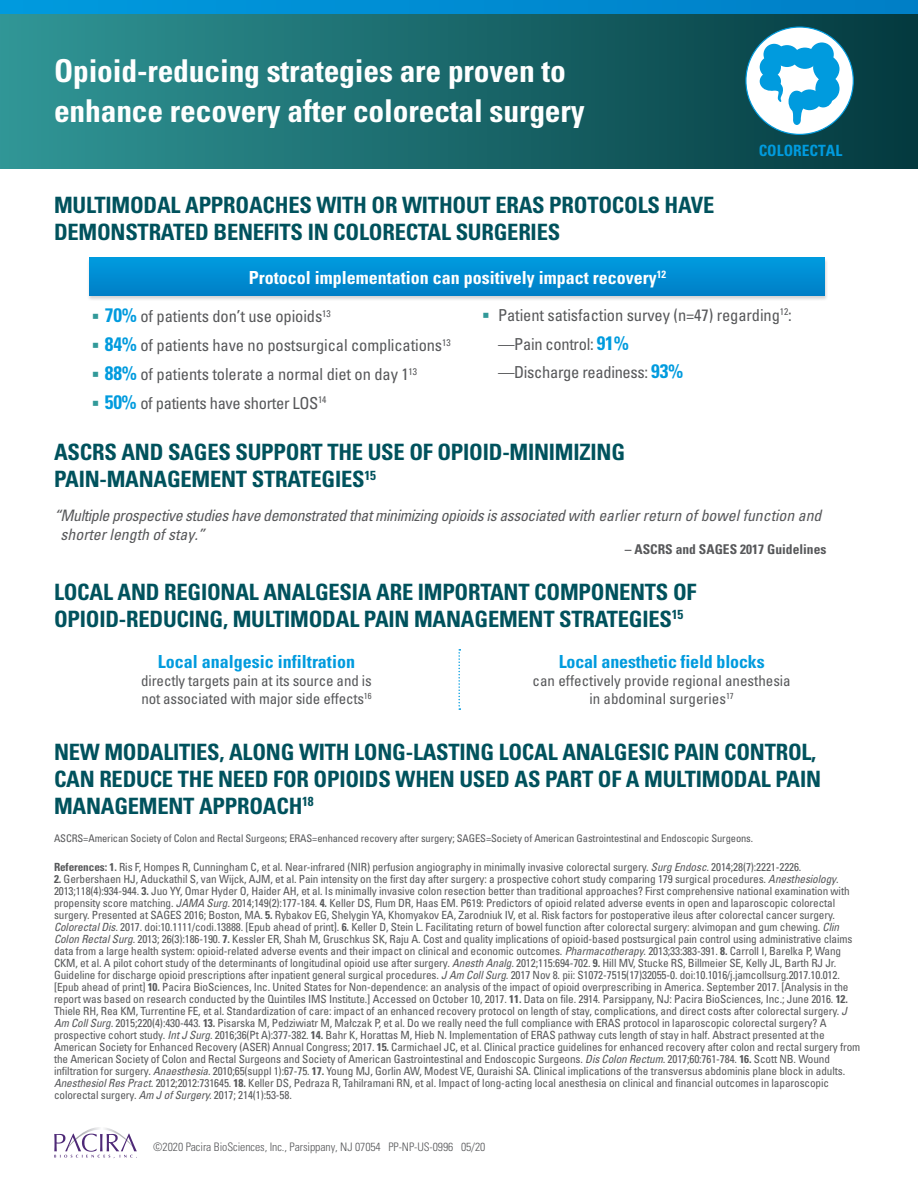
<style>
.page{position:relative;width:918px;height:1188px;background:#fff}
.page>*{position:absolute;margin:0;border:0;box-sizing:border-box;transform-origin:0 0}
.Body{font:700 condensed 31.5px/40px "Univers LT Std";letter-spacing:-.005em;color:#fff}
.t1{font:700 condensed 22.5px/27px "Univers LT Std";letter-spacing:-.01em;color:#00525d}
.t2{font:700 condensed 18px "Univers LT Std";color:#009bde}
.Body-2{font:700 condensed 18px "Univers";color:#fff}
.t3{font:condensed 16.5px "Univers LT Std";letter-spacing:-.005em;color:#57585a}
.t4{font:italic condensed 15.75px/19.5px "Univers LT Std";letter-spacing:-.025em;color:#57585a}
.Body-3{font:700 condensed 15.6px "Univers LT Std";color:#009bde}
.t5{font:condensed 15px/18px "Univers LT Std";letter-spacing:-.01em;color:#57585a}
.t6{font:700 condensed 13.5px "Univers LT Std";color:#57585a}
.Bullets{font:300 condensed 11.7px "Univers LT Std";letter-spacing:-.005em;color:#57585a}
.t7{font:condensed 11.25px/12px "Univers LT Std";letter-spacing:-.01em;color:#57585a}
.t8{font:condensed 10.5px "Univers LT Std";letter-spacing:-.01em;color:#57585a}
.s1{font-weight:700;font-size:19.5px;color:#009bde}
.s2{font-weight:700}
.s3{font-style:italic}
</style>
<div class="page">
<div style="left:0;top:14px;width:918px;height:155px;background:linear-gradient(to right,#309696,#043a40)"></div>
<svg style="left:0;top:0;width:918px;height:14px"></svg>
<svg style="left:54px;top:1127px;width:83px;height:31px"></svg>
<div style="left:746px;top:27px;width:107px;height:107px;background:#fff;border-radius:50%"></div>
<div style="left:792px;top:48px;width:25px;height:21px;background:#009bde;border-radius:50%"></div>
<div style="left:763px;top:44px;width:22px;height:21px;background:#009bde;border-radius:50%"></div>
<div style="left:760px;top:56px;width:21px;height:22px;background:#009bde;border-radius:50%"></div>
<div style="left:760px;top:72px;width:21px;height:19px;background:#009bde;border-radius:50%"></div>
<div style="left:775px;top:45px;width:24px;height:22px;background:#009bde;border-radius:50%"></div>
<div style="left:810px;top:42px;width:24px;height:24px;background:#009bde;border-radius:50%"></div>
<svg style="left:813px;top:55px;width:27px;height:28px"></svg>
<div style="left:815px;top:76px;width:25px;height:26px;background:#009bde;border-radius:50%"></div>
<div style="left:798px;top:89px;width:23px;height:21px;background:#009bde;border-radius:50%"></div>
<div style="left:814px;top:88px;width:19px;height:19px;background:#009bde;border-radius:50%"></div>
<div style="left:789px;top:91px;width:16px;height:21px;background:#009bde;border-radius:50%"></div>
<svg style="left:792px;top:109px;width:11px;height:16px"></svg>
<svg style="left:770px;top:84px;width:13px;height:18px"></svg>
<svg style="left:458px;top:649px;width:2px;height:61px"></svg>
<div style="left:87px;top:258px;width:741px;height:43px;background:#231f20;opacity:.2"></div>
<div style="left:90px;top:258px;width:735px;height:37px;background:#008dd3"></div>
<p class="Body" style="left:54px;top:51px;width:532px">Opioid-reducing strategies are proven to enhance recovery after colorectal surgery</p>
<p class="t1" style="left:54px;top:192px;width:662px">MULTIMODAL APPROACHES WITH OR WITHOUT ERAS PROTOCOLS HAVE<br>DEMONSTRATED BENEFITS IN COLORECTAL SURGERIES</p>
<p class="Body-2" style="left:249px;top:266px;width:419px">Protocol implementation can positively impact recovery<sup>12</sup></p>
<p class="Body-3" style="left:759px;top:141px;width:85px">COLORECTAL</p>
<p class="t3" style="left:105px;top:306px;width:227px"><span class="s1">70%</span> of patients don’t use opioids<sup>13</sup></p>
<p class="t3" style="left:105px;top:335px;width:347px"><span class="s1">84%</span> of patients have no postsurgical complications<sup>13</sup></p>
<p class="t3" style="left:105px;top:364px;width:314px"><span class="s1">88%</span> of patients tolerate a normal diet on day 1<sup>13</sup></p>
<p class="t3" style="left:105px;top:393px;width:223px"><span class="s1">50%</span> of patients have shorter LOS<sup>14</sup></p>
<p class="t3" style="left:498px;top:305px;width:295px">Patient satisfaction survey (n=47) regarding<sup>12</sup>:</p>
<p class="t3" style="left:498px;top:333px;width:132px">—Pain control: <span class="s1">91%</span></p>
<p class="t3" style="left:498px;top:362px;width:187px">—Discharge readiness: <span class="s1">93%</span></p>
<p class="t1" style="left:54px;top:439px;width:573px">ASCRS AND SAGES SUPPORT THE USE OF OPIOID-MINIMIZING<br>PAIN-MANAGEMENT STRATEGIES<sup>15</sup></p>
<p class="t4" style="left:61px;top:506px;width:762px;text-indent:-7px">“Multiple prospective studies have demonstrated that minimizing opioids is associated with earlier return of bowel function and shorter length of stay.”</p>
<p class="t6" style="left:625px;top:541px;width:203px">– ASCRS and SAGES 2017 Guidelines</p>
<p class="t1" style="left:54px;top:578px;width:644px">LOCAL AND REGIONAL ANALGESIA ARE IMPORTANT COMPONENTS OF<br>OPIOID-REDUCING, MULTIMODAL PAIN MANAGEMENT STRATEGIES<sup>15</sup></p>
<p class="t2" style="left:158px;top:651px;width:199px">Local analgesic infiltration</p>
<p class="t5" style="left:141px;top:671px;width:232px">directly targets pain at its source and is not associated with major side effects<sup>16</sup></p>
<p class="t2" style="left:559px;top:651px;width:207px">Local anesthetic field blocks</p>
<p class="t5" style="left:533px;top:671px;width:260px;text-align:center">can effectively provide regional anesthesia in abdominal surgeries<sup>17</sup></p>
<p class="t1" style="left:54px;top:738px;width:769px">NEW MODALITIES, ALONG WITH LONG-LASTING LOCAL ANALGESIC PAIN CONTROL,<br>CAN REDUCE THE NEED FOR OPIOIDS WHEN USED AS PART OF A MULTIMODAL PAIN<br>MANAGEMENT APPROACH<sup>18</sup></p>
<p class="t8" style="left:54px;top:831px;width:701px">ASCRS=American Society of Colon and Rectal Surgeons; ERAS=enhanced recovery after surgery; SAGES=Society of American Gastrointestinal and Endoscopic Surgeons.</p>
<p class="t7" style="left:54px;top:861px;width:749px"><span class="s2">References: 1.</span> Ris F, Hompes R, Cunningham C, et al. Near-infrared (NIR) perfusion angiography in minimally invasive colorectal surgery. <span class="s3">Surg Endosc.</span> 2014;28(7):2221-2226.</p>
<p class="t7" style="left:54px;top:873px;width:808px"><span class="s2">2.</span> Gerbershaen HJ, Aduckathil S, van Wijck, AJM, et al. Pain intensity on the first day after surgery: a prospective cohort study comparing 179 surgical procedures. <span class="s3">Anesthesiology</span>.<br>2013;118(4):934-944. <span class="s2">3.</span> Juo YY, Omar Hyder O, Haider AH, et al. Is minimally invasive colon resection better than traditional approaches? First comprehensive national examination with propensity score matching. <span class="s3">JAMA Surg.</span> 2014;149(2):177-184. <span class="s2">4.</span> Keller DS, Flum DR, Haas EM. P619: Predictors of opioid related adverse events in open and laparoscopic colorectal surgery. Presented at SAGES 2016; Boston, MA. <span class="s2">5.</span> Rybakov EG, Shelygin YA, Khomyakov EA, Zarodniuk IV, et al. Risk factors for postoperative ileus after colorectal cancer surgery.<br><span class="s3">Colorectal Dis.</span> 2017. doi:10.1111/codi.13888. [Epub ahead of print]. <span class="s2">6.</span> Keller D, Stein L. Facilitating return of bowel function after colorectal surgery: alvimopan and gum chewing. <span class="s3">Clin Colon Rectal Surg</span>. 2013; 26(3):186-190. <span class="s2">7.</span> Kessler ER, Shah M, Gruschkus SK, Raju A. Cost and quality implications of opioid-based postsurgical pain control using administrative claims data from a large health system: opioid-related adverse events and their impact on clinical and economic outcomes. <span class="s3">Pharmacotherapy</span>. 2013;33:383-391. <span class="s2">8.</span> Carroll I, Barelka P, Wang CKM, et al. A pilot cohort study of the determinants of longitudinal opioid use after surgery. <span class="s3">Anesth Analg.</span> 2012;115:694-702. <span class="s2">9.</span> Hill MV, Stucke RS, Billmeier SE, Kelly JL, Barth RJ Jr.<br>Guideline for discharge opioid prescriptions after inpatient general surgical procedures. <span class="s3">J Am Coll Surg.</span> 2017 Nov 8. pii: S1072-7515(17)32055-0. doi:10.1016/j.jamcollsurg.2017.10.012. [Epub ahead of print] <span class="s2">10.</span> Pacira BioSciences, Inc. United States for Non-dependence: an analysis of the impact of opioid overprescribing in America. September 2017. [Analysis in the report was based on research conducted by the Quintiles IMS Institute.] Accessed on October 10, 2017. <span class="s2">11.</span> Data on file. 2914. Parsippany, NJ: Pacira BioSciences, Inc.; June 2016. <span class="s2">12.<br></span>Thiele RH, Rea KM, Turrentine FE, et al. Standardization of care: impact of an enhanced recovery protocol on length of stay, complications, and direct costs after colorectal surgery. <span class="s3">J Am Coll Surg.</span> 2015;220(4):430-443. <span class="s2">13.</span> Pisarska M, Pedziwiatr M, Małczak P, et al. Do we really need the full compliance with ERAS protocol in laparoscopic colorectal surgery? A prospective cohort study. <span class="s3">Int J Surg</span>. 2016;36(Pt A):377-382. <span class="s2">14.</span> Bahr K, Horattas M, Hieb N. Implementation of ERAS pathway cuts length of stay in half. Abstract presented at the American Society for Enhanced Recovery (ASER) Annual Congress; 2017. <span class="s2">15.</span> Carmichael JC, et al. Clinical practice guidelines for enhanced recovery after colon and rectal surgery from the American Society of Colon and Rectal Surgeons and Society of American Gastrointestinal and Endoscopic Surgeons. <span class="s3">Dis Colon Rectum.</span> 2017;60:761-784. <span class="s2">16.</span> Scott NB. Wound infiltration for surgery. <span class="s3">Anaesthesia</span>. 2010;65(suppl 1):67-75. <span class="s2">17.</span> Young MJ, Gorlin AW, Modest VE, Quraishi SA. Clinical implications of the transversus abdominis plane block in adults.<br><span class="s3">Anesthesiol Res Pract.</span> 2012;2012:731645. <span class="s2">18.</span> Keller DS, Pedraza R, Tahilramani RN, et al. Impact of long-acting local anesthesia on clinical and financial outcomes in laparoscopic colorectal surgery. <span class="s3">Am J of Surgery.</span> 2017; 214(1):53-58.</p>
<p class="Bullets" style="left:153px;top:1140px;width:334px">©2020 Pacira BioSciences, Inc., Parsippany, NJ 07054 PP-NP-US-0996 05/20</p>
</div>
